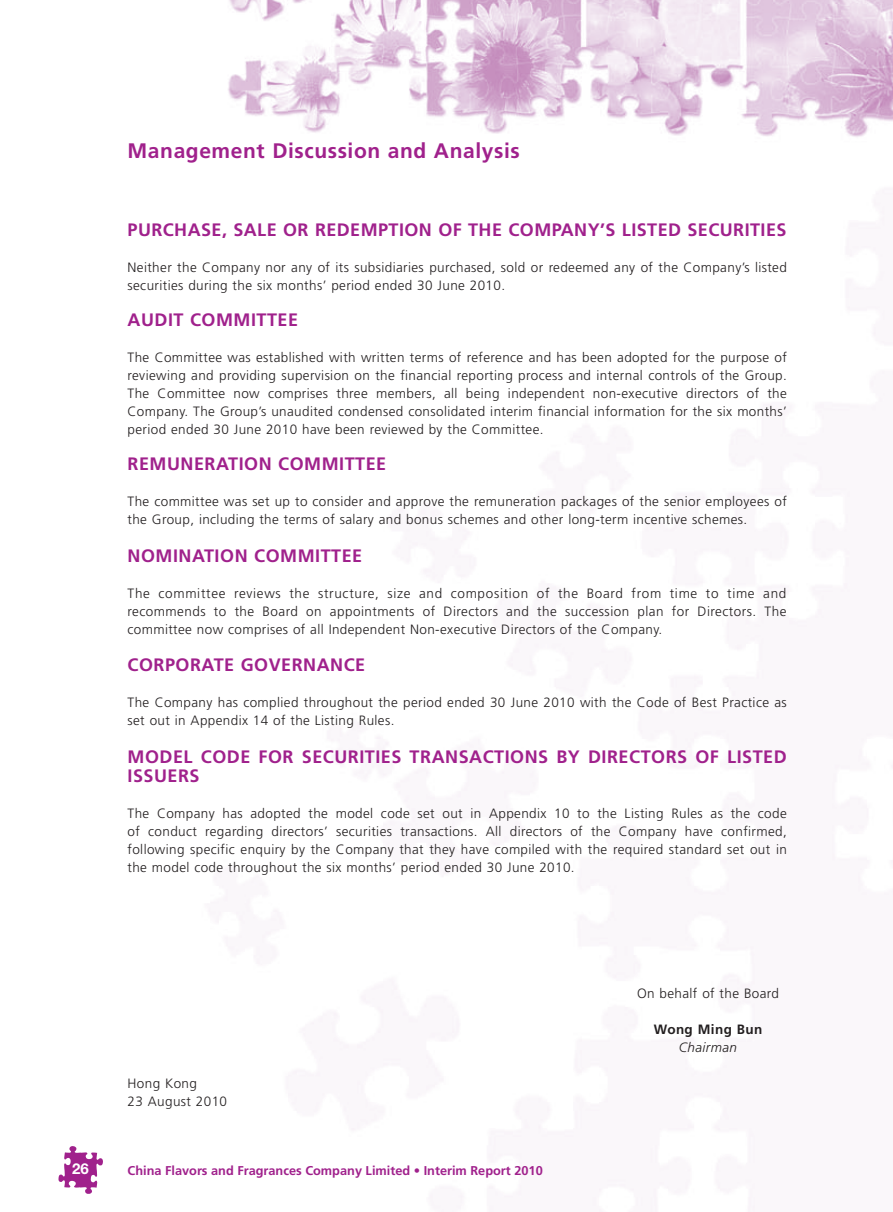
<style>
.page{position:relative;width:893px;height:1212px;background:#fff}
.page>*{position:absolute;margin:0;border:0;box-sizing:border-box;transform-origin:0 0}
.t1{font:700 21px "Frutiger LT Std";letter-spacing:.03em;color:#a0218c}
.t2{font:700 18px "Frutiger LT Std";letter-spacing:.03em;color:#a0218c}
.t3{font:700 15px "Helvetica Neue LT Std";color:#fff}
.t4{font:300 13.5px/18px "Frutiger LT Std";letter-spacing:.03em;color:#231f20}
.t5{font:700 13.5px "Frutiger LT Std";letter-spacing:.03em;color:#231f20}
.t6{font:italic 300 13.5px "Frutiger LT Std";letter-spacing:.03em;color:#231f20}
.t7{font:700 12.75px "Frutiger LT Std";color:#a0218c}
.s1{font-weight:300}
</style>
<div class="page">
<img style="left:209px;top:0;width:684px;height:1212px">
<svg style="left:58px;top:1146px;width:45px;height:48px"></svg>
<h1 class="t1" style="left:128px;top:138px;width:394px">MANAGEMENT DISCUSSION AND ANALYSIS</h1>
<h2 class="t2" style="left:128px;top:219px;width:24px">PURCHASE</h2>
<h2 class="t2" style="left:222px;top:219px;width:34px">, SALE</h2>
<h2 class="t2" style="left:283px;top:219px;width:56px">OR REDEMPTION</h2>
<h2 class="t2" style="left:438px;top:219px;width:42px">OF THE</h2>
<h2 class="t2" style="left:508px;top:219px;width:26px">COMPANY</h2>
<h2 class="t2" style="left:600px;top:219px;width:42px">’S LISTED</h2>
<h2 class="t2" style="left:687px;top:219px;width:22px">SECURITIES</h2>
<p class="t4" style="left:128px;top:259px;width:661px">Neither the Company nor any of its subsidiaries purchased, sold or redeemed any of the Company’s listed securities during the six months’ period ended 30 June 2010.</p>
<h2 class="t2" style="left:128px;top:309px;width:25px">AUDIT</h2>
<h2 class="t2" style="left:190px;top:309px;width:25px">COMMITTEE</h2>
<p class="t4" style="left:128px;top:349px;width:661px;text-align:justify">The Committee was established with written terms of reference and has been adopted for the purpose of reviewing and providing supervision on the financial reporting process and internal controls of the Group.<br>The Committee now comprises three members, all being independent non-executive directors of the Company. The Group’s unaudited condensed consolidated interim financial information for the six months’ period ended 30 June 2010 have been reviewed by the Committee.</p>
<h2 class="t2" style="left:128px;top:453px;width:25px">REMUNERATION</h2>
<h2 class="t2" style="left:278px;top:453px;width:25px">COMMITTEE</h2>
<p class="t4" style="left:128px;top:493px;width:661px">The committee was set up to consider and approve the remuneration packages of the senior employees of the Group, including the terms of salary and bonus schemes and other long-term incentive schemes.</p>
<h2 class="t2" style="left:128px;top:545px;width:27px">NOMINATION</h2>
<h2 class="t2" style="left:254px;top:545px;width:25px">COMMITTEE</h2>
<p class="t4" style="left:128px;top:584px;width:660px;text-align:justify">The committee reviews the structure, size and composition of the Board from time to time and recommends to the Board on appointments of Directors and the succession plan for Directors. The committee now comprises of all Independent Non-executive Directors of the Company.</p>
<h2 class="t2" style="left:128px;top:654px;width:25px">CORPORATE</h2>
<h2 class="t2" style="left:241px;top:654px;width:27px">GOVERNANCE</h2>
<p class="t4" style="left:128px;top:694px;width:661px">The Company has complied throughout the period ended 30 June 2010 with the Code of Best Practice as set out in Appendix 14 of the Listing Rules.</p>
<h2 class="t2" style="left:128px;top:746px;width:31px">MODEL</h2>
<h2 class="t2" style="left:201px;top:746px;width:25px">CODE</h2>
<h2 class="t2" style="left:259px;top:746px;width:13px">FOR</h2>
<h2 class="t2" style="left:302px;top:746px;width:22px">SECURITIES</h2>
<h2 class="t2" style="left:410px;top:746px;width:23px">TRANSACTIONS</h2>
<h2 class="t2" style="left:556px;top:746px;width:57px">BY DIRECTORS</h2>
<h2 class="t2" style="left:695px;top:746px;width:52px">OF LISTED</h2>
<h2 class="t2" style="left:128px;top:765px;width:18px">ISSUERS</h2>
<p class="t4" style="left:128px;top:805px;width:661px;text-align:justify">The Company has adopted the model code set out in Appendix 10 to the Listing Rules as the code of conduct regarding directors’ securities transactions. All directors of the Company have confirmed, following specific enquiry by the Company that they have compiled with the required standard set out in the model code throughout the six months’ period ended 30 June 2010.</p>
<p class="t3" style="left:72px;top:1159px;width:18px">26</p>
<p class="t4" style="left:128px;top:1075px;width:101px">Hong Kong<br>23 August 2010</p>
<p class="t7" style="left:128px;top:1162px;width:417px">CHINA FLAVORS AND FRAGRANCES COMPANY LIMITED <span class="s1">•</span> INTERIM REPORT 2010</p>
<p class="t4" style="left:637px;top:985px;width:143px">On behalf of the Board</p>
<p class="t5" style="left:654px;top:1021px;width:110px">WONG MING BUN</p>
<p class="t6" style="left:679px;top:1040px;width:60px">Chairman</p>
</div>
